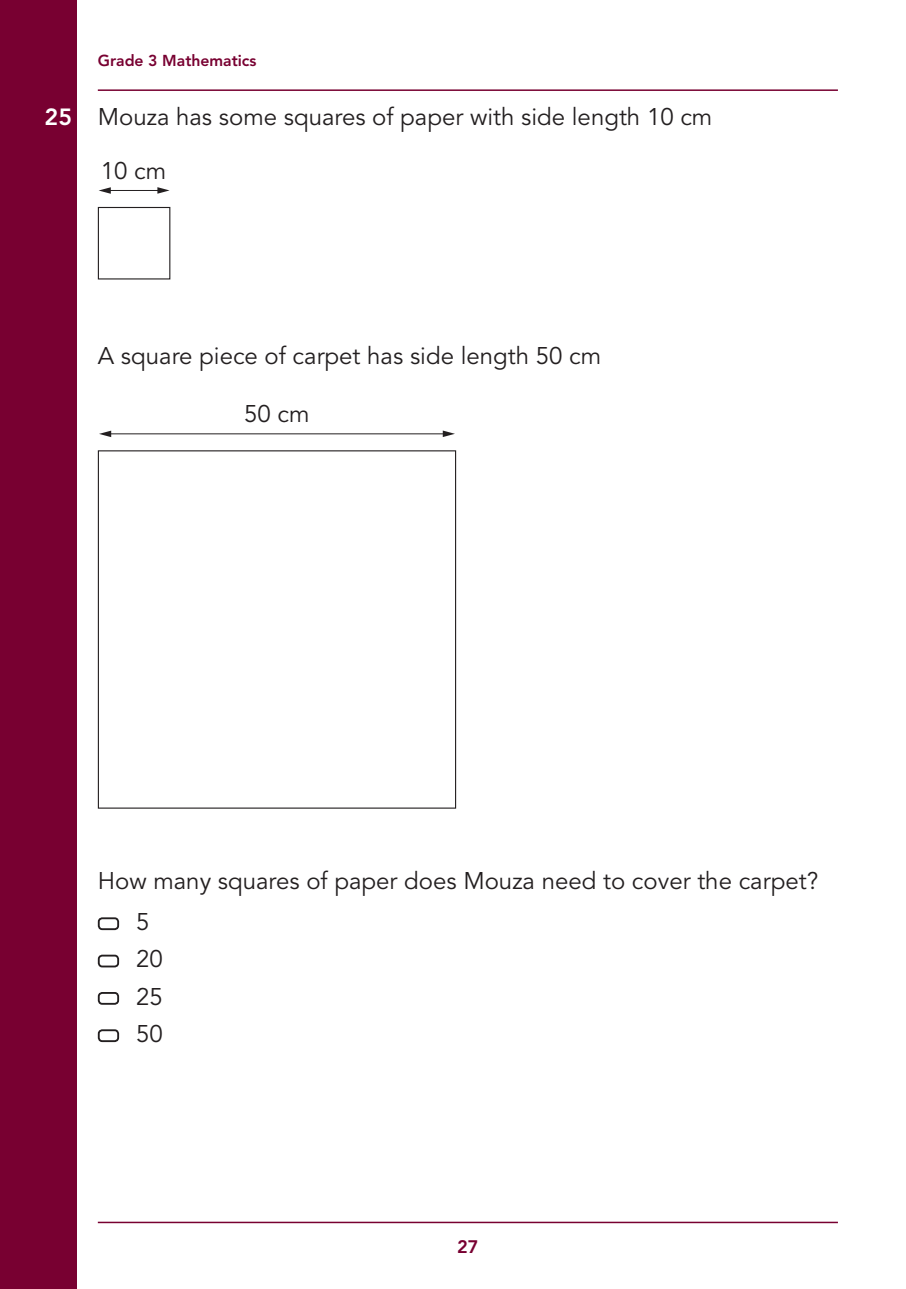
<style>
.page{position:relative;width:906px;height:1289px;background:#fff}
.page>*{position:absolute;margin:0;border:0;box-sizing:border-box;transform-origin:0 0}
.t1{font:24px/37.3px "Avenir LT Std";color:#231f20}
.t2{font:800 23.25px "Avenir LT Std";color:#fff}
.t3{font:800 18px "Avenir LT Std";color:#780031}
.t4{font:800 15.75px "Avenir LT Std";color:#780031}
</style>
<div class="page">
<hr style="left:98px;top:1221px;width:740px;height:2px;background:#780031">
<div style="left:0;top:0;width:77px;height:1288px;background:#780031"></div>
<hr style="left:98px;top:89px;width:740px;height:2px;background:#780031">
<div style="left:98px;top:207px;width:72px;height:72px;border:1px solid #231f20"></div>
<hr style="left:109px;top:190px;width:51px;height:1px;background:#231f20">
<svg style="left:157px;top:187px;width:13px;height:7px"></svg>
<svg style="left:99px;top:187px;width:12px;height:7px"></svg>
<div style="left:98px;top:450px;width:358px;height:358px;border:1px solid #231f20"></div>
<hr style="left:109px;top:433px;width:336px;height:1px;background:#231f20">
<svg style="left:443px;top:430px;width:12px;height:7px"></svg>
<svg style="left:99px;top:430px;width:12px;height:7px"></svg>
<div style="left:98px;top:917px;width:21px;height:13px;border:2px solid #231f20;border-radius:4px"></div>
<div style="left:98px;top:954px;width:21px;height:13px;border:2px solid #231f20;border-radius:4px"></div>
<div style="left:98px;top:992px;width:21px;height:12px;border:2px solid #231f20;border-radius:4px"></div>
<div style="left:98px;top:1029px;width:21px;height:13px;border:2px solid #231f20;border-radius:4px"></div>
<p class="t2" style="left:45px;top:103px;width:29px">25</p>
<p class="t4" style="left:98px;top:51px;width:160px">Grade 3 Mathematics</p>
<p class="t1" style="left:98px;top:98px;width:616px">Mouza has some squares of paper with side length 10 cm</p>
<p class="t1" style="left:101px;top:153px;width:67px">10 cm</p>
<p class="t1" style="left:98px;top:337px;width:505px">A square piece of carpet has side length 50 cm</p>
<p class="t1" style="left:244px;top:396px;width:67px">50 cm</p>
<p class="t1" style="left:136px;top:860px;width:683px;line-height:41.5px;text-indent:-38px">How many squares of paper does Mouza need to cover the carpet?<br>5</p>
<p class="t1" style="left:136px;top:941px;width:28px;text-align:justify">20<br>25<br>50</p>
<p class="t3" style="left:457px;top:1235px;width:23px">27</p>
</div>
